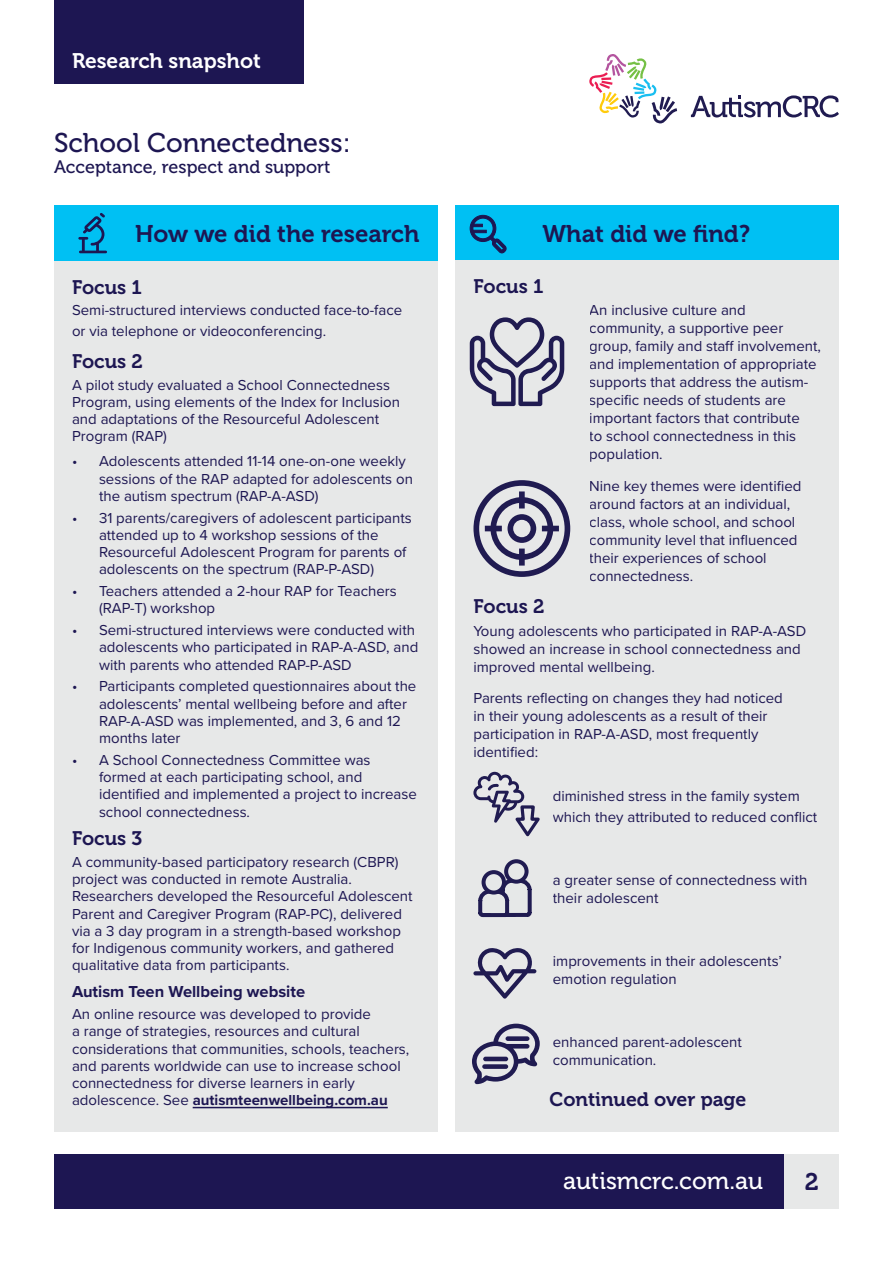
<style>
.page{position:relative;width:893px;height:1263px;background:#fff}
.page>*{position:absolute;margin:0;border:0;box-sizing:border-box;transform-origin:0 0}
.H1_First_Page{font:27px "Museo 500";color:#1d1652}
.t1{font:24px "Museo 700";color:#1d1652}
.t2{font:24px "Museo 500";color:#fff}
.t3{font:21px "Museo 700";color:#fff}
.H3_-_in_box{font:19.5px "Museo 700";color:#1d1652}
.H1sub_-_page_subhead{font:18px "Museo 500";color:#1d1652}
.H4_-_in_Box{font:700 16.5px "Proxima Nova";color:#1d1652}
.Detail{font:15px/17.2px "Proxima Nova";color:#1d1652}
.s1{font-weight:700}
</style>
<div class="page">
<div style="left:455px;top:1053px;width:384px;height:79px;background:#e7e8e8"></div>
<div style="left:54px;top:0;width:250px;height:83px;background:#1d1652"></div>
<svg style="left:589px;top:54px;width:88px;height:70px"></svg>
<svg style="left:691px;top:95px;width:148px;height:23px"></svg>
<div style="left:455px;top:260px;width:384px;height:824px;background:#e7e8e8"></div>
<div style="left:54px;top:261px;width:383px;height:871px;background:#e7e8e8"></div>
<hr style="left:193px;top:1107px;width:195px;height:1px;background:#1d1652">
<div style="left:54px;top:206px;width:383px;height:55px;background:#00c0f3"></div>
<svg style="left:78px;top:213px;width:29px;height:40px"></svg>
<div style="left:54px;top:1154px;width:731px;height:54px;background:#1d1652"></div>
<div style="left:785px;top:1154px;width:54px;height:55px;background:#e7e8e8"></div>
<svg style="left:470px;top:317px;width:94px;height:89px"></svg>
<svg style="left:473px;top:480px;width:97px;height:97px"></svg>
<svg style="left:473px;top:771px;width:67px;height:66px"></svg>
<svg style="left:506px;top:861px;width:21px;height:21px"></svg>
<div style="left:504px;top:859px;width:25px;height:25px;border:4px solid #201b51;border-radius:50%"></div>
<svg style="left:393px;top:888px;width:207px;height:321px"></svg>
<svg style="left:480px;top:880px;width:50px;height:35px"></svg>
<div style="left:484px;top:872px;width:20px;height:20px;background:#e6e8e8;border-radius:50%"></div>
<div style="left:482px;top:870px;width:24px;height:24px;border:4px solid #201b51;border-radius:50%"></div>
<svg style="left:473px;top:948px;width:63px;height:50px"></svg>
<svg style="left:472px;top:1024px;width:68px;height:60px"></svg>
<hr style="left:483px;top:1057px;width:25px;height:4px;background:#201b51;border-radius:2px">
<div style="left:482px;top:1064px;width:26px;height:5px;background:#201b51;border-radius:2px"></div>
<div style="left:505px;top:1036px;width:24px;height:5px;background:#201b51;border-radius:2px"></div>
<div style="left:455px;top:206px;width:384px;height:54px;background:#00c0f3"></div>
<svg style="left:469px;top:215px;width:38px;height:39px"></svg>
<hr style="left:472px;top:230px;width:15px;height:3px;background:#1d1652">
<p class="t3" style="left:72px;top:49px;width:190px">Research snapshot</p>
<p class="H1_First_Page" style="left:54px;top:128px;width:298px">School Connectedness:</p>
<p class="H1sub_-_page_subhead" style="left:54px;top:157px;width:278px">Acceptance, respect and support</p>
<p class="t1" style="left:135px;top:220px;width:286px">How we did the research</p>
<p class="H3_-_in_box" style="left:72px;top:276px;width:71px">Focus 1</p>
<p class="Detail" style="left:72px;top:300px;width:332px;line-height:20.2px">Semi-structured interviews conducted face-to-face or via telephone or videoconferencing.</p>
<p class="H3_-_in_box" style="left:72px;top:350px;width:72px">Focus 2</p>
<p class="Detail" style="left:72px;top:375px;width:330px">A pilot study evaluated a School Connectedness Program, using elements of the Index for Inclusion and adaptations of the Resourceful Adolescent Program (RAP)</p>
<p class="Detail" style="left:99px;top:452px;width:315px;text-indent:-27px">• Adolescents attended 11-14 one-on-one weekly sessions of the RAP adapted for adolescents on the autism spectrum (RAP-A-ASD)</p>
<p class="Detail" style="left:99px;top:508px;width:314px;text-indent:-27px">• 31 parents/caregivers of adolescent participants attended up to 4 workshop sessions of the Resourceful Adolescent Program for parents of adolescents on the spectrum (RAP-P-ASD)</p>
<p class="Detail" style="left:99px;top:582px;width:299px;text-indent:-27px">• Teachers attended a 2-hour RAP for Teachers (RAP-T) workshop</p>
<p class="Detail" style="left:99px;top:621px;width:321px;text-indent:-27px">• Semi-structured interviews were conducted with adolescents who participated in RAP-A-ASD, and with parents who attended RAP-P-ASD</p>
<p class="Detail" style="left:99px;top:677px;width:319px;text-indent:-27px">• Participants completed questionnaires about the adolescents’ mental wellbeing before and after RAP-A-ASD was implemented, and 3, 6 and 12 months later</p>
<p class="Detail" style="left:99px;top:750px;width:319px;text-indent:-27px">• A School Connectedness Committee was formed at each participating school, and identified and implemented a project to increase school connectedness.</p>
<p class="H3_-_in_box" style="left:72px;top:827px;width:72px">Focus 3</p>
<p class="Detail" style="left:72px;top:853px;width:342px">A community-based participatory research (CBPR) project was conducted in remote Australia.<br>Researchers developed the Resourceful Adolescent Parent and Caregiver Program (RAP-PC), delivered via a 3 day program in a strength-based workshop for Indigenous community workers, and gathered qualitative data from participants.</p>
<p class="H4_-_in_Box" style="left:72px;top:980px;width:235px">Autism Teen Wellbeing website</p>
<p class="Detail" style="left:72px;top:1005px;width:339px">An online resource was developed to provide<br>a range of strategies, resources and cultural considerations that communities, schools, teachers, and parents worldwide can use to increase school connectedness for diverse learners in early adolescence. See <span class="s1">autismteenwellbeing.com.au</span></p>
<p class="t1" style="left:542px;top:220px;width:209px">What did we find?</p>
<p class="H3_-_in_box" style="left:473px;top:275px;width:71px">Focus 1</p>
<p class="Detail" style="left:589px;top:301px;width:233px;line-height:18px">An inclusive culture and community, a supportive peer group, family and staff involvement, and implementation of appropriate supports that address the autism&shy;specific needs of students are important factors that contribute<br>to school connectedness in this population.</p>
<p class="Detail" style="left:589px;top:476px;width:214px;line-height:18px">Nine key themes were identified around factors at an individual, class, whole school, and school community level that influenced their experiences of school connectedness.</p>
<p class="H3_-_in_box" style="left:473px;top:596px;width:72px">Focus 2</p>
<p class="Detail" style="left:473px;top:621px;width:334px;line-height:18px">Young adolescents who participated in RAP-A-ASD showed an increase in school connectedness and improved mental wellbeing.</p>
<p class="Detail" style="left:473px;top:688px;width:311px;line-height:18px">Parents reflecting on changes they had noticed in their young adolescents as a result of their participation in RAP-A-ASD, most frequently identified:</p>
<p class="Detail" style="left:553px;top:784px;width:266px;line-height:21.6px">diminished stress in the family system which they attributed to reduced conflict</p>
<p class="Detail" style="left:553px;top:871px;width:256px;line-height:18px">a greater sense of connectedness with their adolescent</p>
<p class="Detail" style="left:553px;top:952px;width:230px;line-height:18px">improvements in their adolescents’ emotion regulation</p>
<p class="Detail" style="left:553px;top:1033px;width:191px;line-height:18px">enhanced parent-adolescent communication.</p>
<p class="H3_-_in_box" style="left:549px;top:1088px;width:198px">Continued over page</p>
<p class="t2" style="left:563px;top:1168px;width:202px">autismcrc.com.au</p>
<p class="t1" style="left:805px;top:1169px;width:15px">2</p>
</div>
